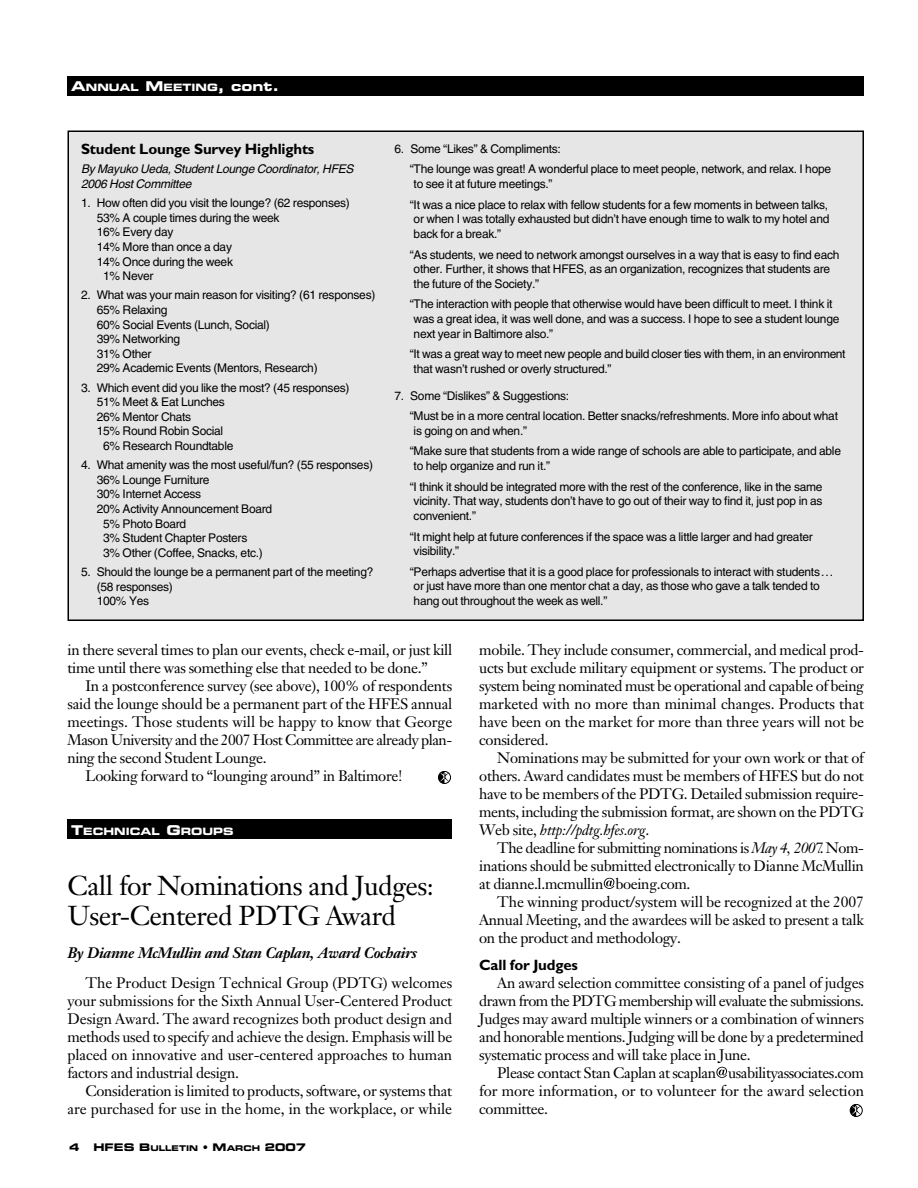
<style>
.page{position:relative;width:918px;height:1188px;background:#fff}
.page>*{position:absolute;margin:0;border:0;box-sizing:border-box;transform-origin:0 0}
.t1{font:27px/30px "Janson Text";letter-spacing:-.02em;color:#000}
.t2{font:15px/18px "Janson Text";letter-spacing:-.02em;color:#000;text-align:justify}
.t3{font:italic 700 15px "Janson Text";letter-spacing:-.02em;color:#000}
.t4{font:700 15px "Gill Sans";letter-spacing:-.01em;color:#000}
.t5{font:12px/14.7px "Helvetica";letter-spacing:-.02em;color:#000}
.t6{font:italic 12px/14.7px "Helvetica";letter-spacing:-.02em;color:#000}
.t7{font:10.5px "Eurostile Bold Extended Two";color:#000}
.t8{font:10.2px "Eurostile Bold Extended Two";color:#fff}
.s1{font-size:13.5px}
.s2{font-style:italic}
.s3{font-size:7.8px}
</style>
<div class="page">
<div style="left:68px;top:76px;width:796px;height:20px;background:#000"></div>
<svg style="left:438px;top:771px;width:11px;height:11px"></svg>
<div style="left:438px;top:771px;width:13px;height:13px;border:1px solid #000;border-radius:50%"></div>
<div style="left:68px;top:131px;width:795px;height:489px;background:#e6e6e6"></div>
<svg style="left:850px;top:1104px;width:11px;height:12px"></svg>
<div style="left:850px;top:1104px;width:12px;height:13px;border:1px solid #000;border-radius:50%"></div>
<svg style="left:716px;top:1067px;width:11px;height:11px"></svg>
<svg style="left:604px;top:878px;width:10px;height:11px"></svg>
<div style="left:68px;top:820px;width:384px;height:19px;background:#000"></div>
<p class="t8" style="left:71px;top:84px;width:209px"><span class="s1">A</span>NNUAL <span class="s1">M</span>EETING<span class="s1">, cont.</span></p>
<p class="t4" style="left:81px;top:144px;width:235px">Student Lounge Survey Highlights</p>
<p class="t6" style="left:81px;top:163px;width:274px">By Mayuko Ueda, Student Lounge Coordinator, HFES<br>2006 Host Committee</p>
<p class="t5" style="left:81px;top:197px;width:270px">1. How often did you visit the lounge? (62 responses)</p>
<p class="t5" style="left:97px;top:211px;width:184px">53% A couple times during the week</p>
<p class="t5" style="left:97px;top:226px;width:78px">16% Every day</p>
<p class="t5" style="left:97px;top:241px;width:137px">14% More than once a day</p>
<p class="t5" style="left:97px;top:255px;width:138px">14% Once during the week</p>
<p class="t5" style="left:103px;top:270px;width:52px">1% Never</p>
<p class="t5" style="left:97px;top:289px;width:280px;text-indent:-16px">2. What was your main reason for visiting? (61 responses)<br>65% Relaxing<br>60% Social Events (Lunch, Social)<br>39% Networking<br>31% Other<br>29% Academic Events (Mentors, Research)</p>
<p class="t5" style="left:81px;top:381px;width:270px">3. Which event did you like the most? (45 responses)</p>
<p class="t5" style="left:97px;top:396px;width:130px">51% Meet &amp; Eat Lunches</p>
<p class="t5" style="left:97px;top:410px;width:96px">26% Mentor Chats</p>
<p class="t5" style="left:97px;top:425px;width:128px">15% Round Robin Social</p>
<p class="t5" style="left:103px;top:440px;width:132px">6% Research Roundtable</p>
<p class="t5" style="left:81px;top:459px;width:294px">4. What amenity was the most useful/fun? (55 responses)</p>
<p class="t5" style="left:97px;top:473px;width:114px">36% Lounge Furniture</p>
<p class="t5" style="left:97px;top:488px;width:106px">30% Internet Access</p>
<p class="t5" style="left:97px;top:503px;width:177px">20% Activity Announcement Board</p>
<p class="t5" style="left:103px;top:517px;width:85px">5% Photo Board</p>
<p class="t5" style="left:103px;top:532px;width:146px">3% Student Chapter Posters</p>
<p class="t5" style="left:103px;top:547px;width:161px">3% Other (Coffee, Snacks, etc.)</p>
<p class="t5" style="left:97px;top:566px;width:278px;text-indent:-16px">5. Should the lounge be a permanent part of the meeting? (58 responses)<br>100% Yes</p>
<p class="t5" style="left:410px;top:139px;width:423px;line-height:20.5px;text-indent:-15px">6. Some “Likes” &amp; Compliments:<br>“The lounge was great! A wonderful place to meet people, network, and relax. I hope</p>
<p class="t5" style="left:410px;top:175px;width:420px;line-height:20.7px;text-indent:4px">to see it at future meetings.”<br>“It was a nice place to relax with fellow students for a few moments in between talks,</p>
<p class="t5" style="left:414px;top:213px;width:417px">or when I was totally exhausted but didn’t have enough time to walk to my hotel and back for a break.”</p>
<p class="t5" style="left:414px;top:248px;width:427px;text-indent:-4px">“As students, we need to network amongst ourselves in a way that is easy to find each other. Further, it shows that HFES, as an organization, recognizes that students are the future of the Society.”</p>
<p class="t5" style="left:414px;top:298px;width:427px;text-indent:-4px">“The interaction with people that otherwise would have been difficult to meet. I think it was a great idea, it was well done, and was a success. I hope to see a student lounge next year in Baltimore also.”</p>
<p class="t5" style="left:414px;top:348px;width:434px;text-indent:-4px">“It was a great way to meet new people and build closer ties with them, in an environment that wasn’t rushed or overly structured.”</p>
<p class="t5" style="left:410px;top:386px;width:430px;line-height:20.5px;text-indent:-15px">7. Some “Dislikes” &amp; Suggestions:<br>“Must be in a more central location. Better snacks/refreshments. More info about what</p>
<p class="t5" style="left:410px;top:421px;width:433px;line-height:20.7px;text-indent:4px">is going on and when.”<br>“Make sure that students from a wide range of schools are able to participate, and able</p>
<p class="t5" style="left:410px;top:457px;width:414px;line-height:20.7px;text-indent:4px">to help organize and run it.”<br>“I think it should be integrated more with the rest of the conference, like in the same</p>
<p class="t5" style="left:414px;top:495px;width:410px">vicinity. That way, students don’t have to go out of their way to find it, just pop in as convenient.”</p>
<p class="t5" style="left:414px;top:530px;width:401px;text-indent:-4px">“It might help at future conferences if the space was a little larger and had greater visibility.”</p>
<p class="t5" style="left:414px;top:565px;width:421px;text-indent:-4px">“Perhaps advertise that it is a good place for professionals to interact with students... or just have more than one mentor chat a day, as those who gave a talk tended to hang out throughout the week as well.”</p>
<p class="t2" style="left:479px;top:642px;width:386px">mobile. They include consumer, commercial, and medical prod&shy;ucts but exclude military equipment or systems. The product or system being nominated must be operational and capable of being marketed with no more than minimal changes. Products that have been on the market for more than three years will not be considered.</p>
<p class="t2" style="left:479px;top:750px;width:386px;text-indent:18px">Nominations may be submitted for your own work or that of others. Award candidates must be members of HFES but do not have to be members of the PDTG. Detailed submission require&shy;ments, including the submission format, are shown on the PDTG Web site, <span class="s2">http://pdtg.hfes.org</span>.</p>
<p class="t2" style="left:479px;top:840px;width:386px;text-indent:18px">The deadline for submitting nominations is <span class="s2">May 4, 2007</span>. Nom&shy;inations should be submitted electronically to Dianne McMullin at dianne.l.mcmullin boeing.com.</p>
<p class="t2" style="left:479px;top:894px;width:386px;text-indent:18px">The winning product/system will be recognized at the 2007<br>Annual Meeting, and the awardees will be asked to present a talk on the product and methodology.</p>
<p class="t4" style="left:479px;top:960px;width:100px">Call for Judges</p>
<p class="t2" style="left:479px;top:975px;width:386px;text-indent:18px">An award selection committee consisting of a panel of judges drawn from the PDTG membership will evaluate the submissions.<br>Judges may award multiple winners or a combination of winners and honorable mentions. Judging will be done by a predetermined systematic process and will take place in June.</p>
<p class="t2" style="left:479px;top:1065px;width:386px;text-indent:18px">Please contact Stan Caplan at scaplan usabilityassociates.com for more information, or to volunteer for the award selection committee.</p>
<p class="t2" style="left:68px;top:642px;width:386px">in there several times to plan our events, check e-mail, or just kill time until there was something else that needed to be done.”</p>
<p class="t2" style="left:86px;top:678px;width:368px">In a postconference survey (see above), 100% of respondents</p>
<p class="t2" style="left:68px;top:696px;width:386px">said the lounge should be a permanent part of the HFES annual</p>
<p class="t2" style="left:68px;top:714px;width:386px">meetings. Those students will be happy to know that George</p>
<p class="t2" style="left:68px;top:732px;width:386px">Mason University and the 2007 Host Committee are already plan-</p>
<p class="t2" style="left:68px;top:750px;width:201px">ning the second Student Lounge.</p>
<p class="t2" style="left:86px;top:768px;width:319px">Looking forward to “lounging around” in Baltimore!</p>
<p class="t8" style="left:71px;top:827px;width:164px"><span class="s1">T</span>ECHNICAL <span class="s1">G</span>ROUPS</p>
<h1 class="t1" style="left:68px;top:873px;width:368px">Call for Nominations and Judges:<br>User-Centered PDTG Award</h1>
<p class="t3" style="left:68px;top:947px;width:351px">By Dianne McMullin and Stan Caplan, Award Cochairs</p>
<p class="t2" style="left:68px;top:975px;width:386px;text-indent:18px">The Product Design Technical Group (PDTG) welcomes your submissions for the Sixth Annual User-Centered Product Design Award. The award recognizes both product design and methods used to specify and achieve the design. Emphasis will be placed on innovative and user-centered approaches to human factors and industrial design.</p>
<p class="t2" style="left:68px;top:1083px;width:386px;text-align:right">Consideration is limited to products, software, or systems that are purchased for use in the home, in the workplace, or while</p>
<p class="t7" style="left:69px;top:1144px;width:12px">4</p>
<p class="t7" style="left:93px;top:1144px;width:214px">HFES B<span class="s3">ULLETIN</span> • M<span class="s3">ARCH</span> 2007</p>
</div>
